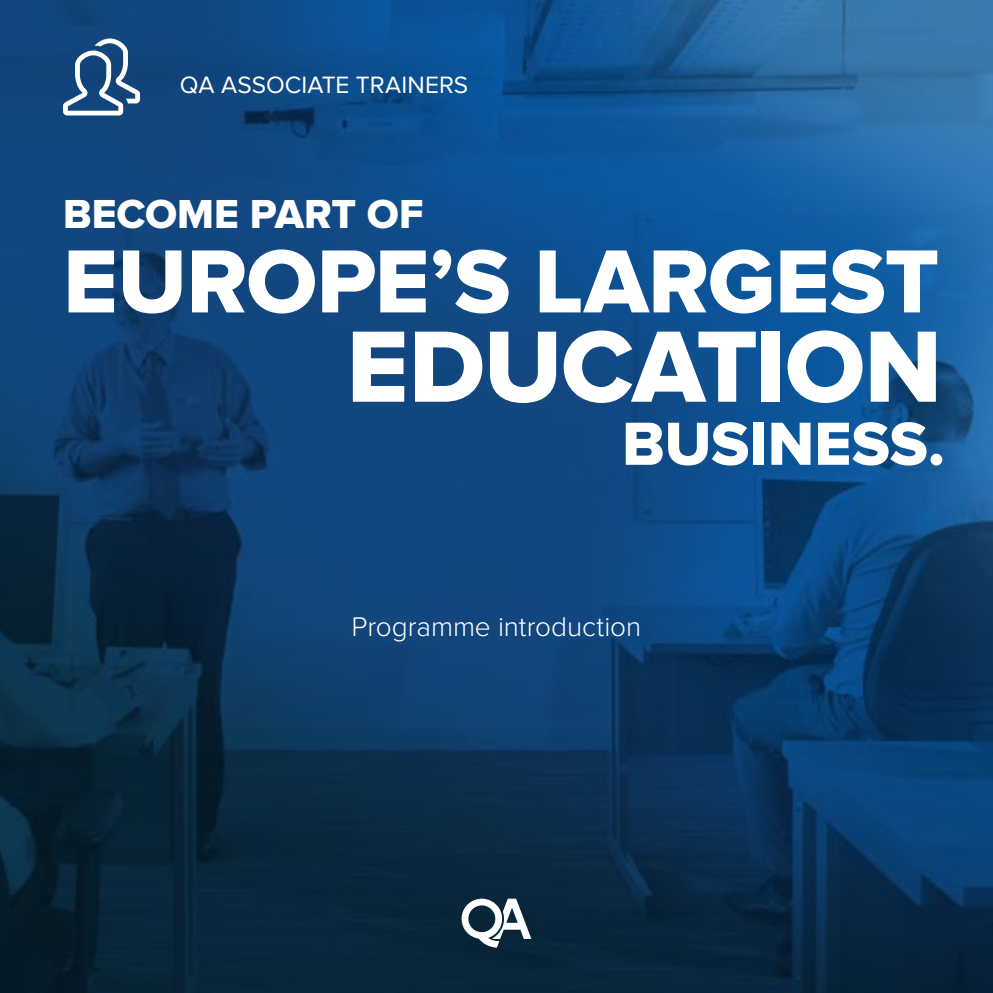
<style>
.page{position:relative;width:993px;height:993px;background:#fff}
.page>*{position:absolute;margin:0;border:0;box-sizing:border-box;transform-origin:0 0}
.t1{font:105px "Proxima Nova Extrabld";letter-spacing:-.015em;color:#fff}
.t2{font:92.75px "Proxima Nova Extrabld";letter-spacing:-.01em;color:#fff}
.t3{font:63px "Proxima Nova Extrabld";color:#fff}
.t4{font:42px "Proxima Nova Extrabld";color:#fff}
.t5{font:300 28px "Proxima Nova";letter-spacing:-.005em;color:#fff}
.t6{font:24.5px "Proxima Nova";color:#fff}
</style>
<div class="page">
<img style="left:0;top:0;width:992px;height:992px">
<svg style="left:461px;top:898px;width:70px;height:49px"></svg>
<svg style="left:63px;top:38px;width:77px;height:77px"></svg>
<p class="t6" style="left:180px;top:71px;width:290px">QA ASSOCIATE TRAINERS</p>
<h3 class="t4" style="left:63px;top:190px;width:362px">BECOME PART OF</h3>
<h2 class="t2" style="left:63px;top:228px;width:877px">EUROPE’S LARGEST</h2>
<h1 class="t1" style="left:346px;top:306px;width:597px">EDUCATION</h1>
<h3 class="t3" style="left:621px;top:407px;width:324px">BUSINESS.</h3>
<p class="t5" style="left:351px;top:610px;width:291px">Programme introduction</p>
</div>
